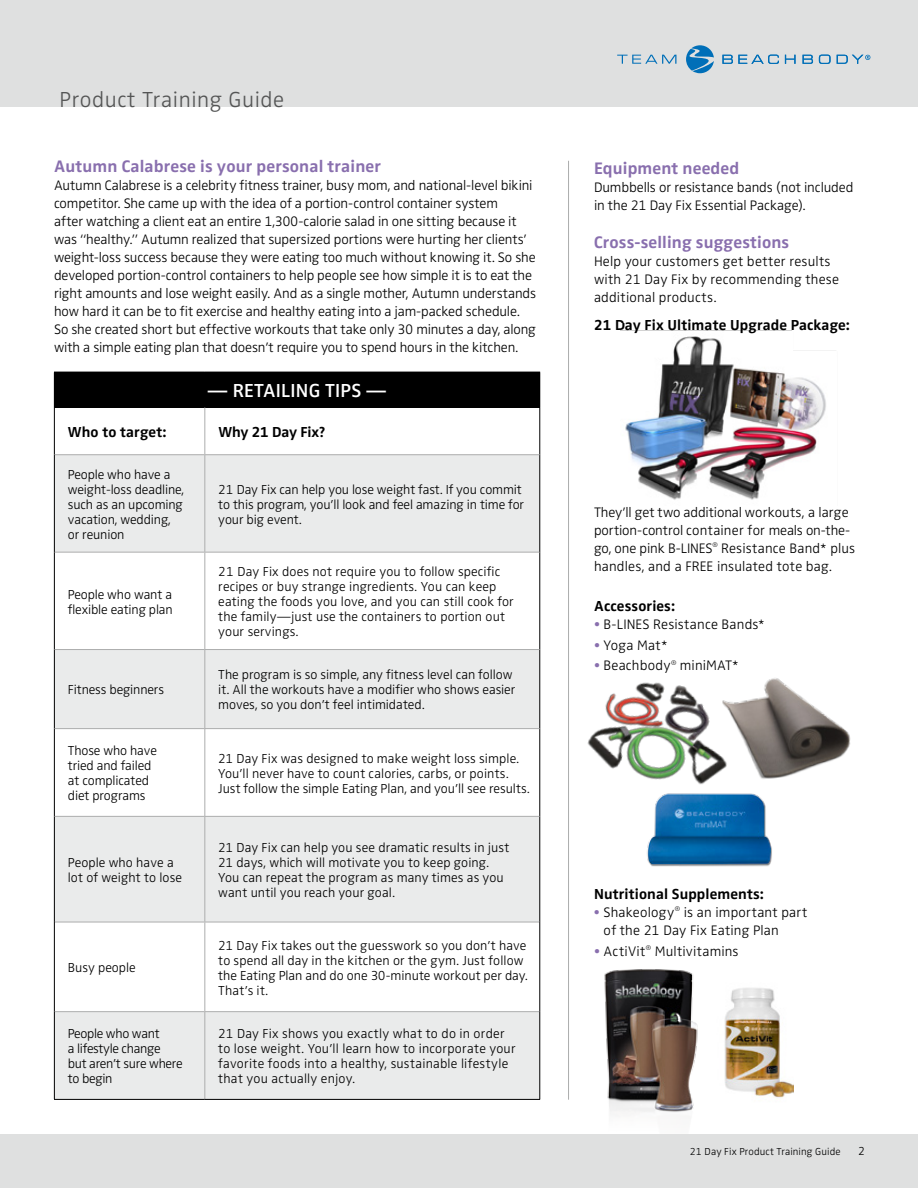
<style>
.page{position:relative;width:918px;height:1188px;background:#fff}
.page>*{position:absolute;margin:0;border:0;box-sizing:border-box;transform-origin:0 0}
.t1{font:300 22.5px "Zwo";letter-spacing:.025em;color:#545555}
.t2{font:600 19.5px "Zwo";letter-spacing:.01em;color:#fff}
.t3{font:700 17.25px "Zwo";letter-spacing:.01em;color:#896fae}
.t4{font:700 15px "Zwo";letter-spacing:.01em;color:#000}
.t5{font:700 15px "Zwo";letter-spacing:-.01em;color:#000}
.t6{font:300 14.25px/18px "Zwo";letter-spacing:-.005em;color:#000}
.t7{font:300 14.25px/18px "Zwo";letter-spacing:.015em;color:#000}
.t8{font:300 13.5px/15px "Zwo";letter-spacing:.005em;color:#000}
.t9{font:300 13.5px/15px "Zwo";letter-spacing:-.025em;color:#000}
.t10{font:300 12px "Zwo";color:#000}
.t11{font:300 10.5px "Zwo";letter-spacing:.01em;color:#000}
.s1{color:#896fae}
</style>
<div class="page">
<hr style="left:568px;top:161px;width:1px;height:939px;background:#acadad">
<div style="left:54px;top:372px;width:486px;height:35px;background:#000"></div>
<svg style="left:55px;top:455px;width:484px;height:644px;fill:#eaebeb"></svg>
<svg style="left:55px;top:923px;width:484px;height:88px"></svg>
<hr style="left:54px;top:407px;width:1px;height:48px;background:#000">
<hr style="left:539px;top:407px;width:1px;height:48px;background:#000">
<hr style="left:54px;top:455px;width:1px;height:97px;background:#000">
<hr style="left:539px;top:455px;width:1px;height:97px;background:#000">
<hr style="left:54px;top:552px;width:1px;height:98px;background:#000">
<hr style="left:539px;top:552px;width:1px;height:98px;background:#000">
<hr style="left:54px;top:650px;width:1px;height:79px;background:#000">
<hr style="left:539px;top:650px;width:1px;height:79px;background:#000">
<hr style="left:54px;top:729px;width:1px;height:87px;background:#000">
<hr style="left:539px;top:729px;width:1px;height:87px;background:#000">
<hr style="left:54px;top:816px;width:1px;height:106px;background:#000">
<hr style="left:539px;top:816px;width:1px;height:106px;background:#000">
<hr style="left:204px;top:407px;width:1px;height:47px;background:#acadad">
<hr style="left:55px;top:454px;width:150px;height:1px;background:#acadad">
<hr style="left:205px;top:454px;width:334px;height:1px;background:#acadad">
<hr style="left:204px;top:455px;width:1px;height:97px;background:#acadad">
<hr style="left:55px;top:552px;width:150px;height:1px;background:#acadad">
<hr style="left:205px;top:552px;width:334px;height:1px;background:#acadad">
<hr style="left:204px;top:553px;width:1px;height:96px;background:#acadad">
<hr style="left:55px;top:649px;width:150px;height:1px;background:#acadad">
<hr style="left:205px;top:649px;width:334px;height:1px;background:#acadad">
<hr style="left:204px;top:650px;width:1px;height:78px;background:#acadad">
<hr style="left:55px;top:728px;width:150px;height:1px;background:#acadad">
<hr style="left:205px;top:728px;width:334px;height:1px;background:#acadad">
<hr style="left:204px;top:729px;width:1px;height:87px;background:#acadad">
<hr style="left:204px;top:817px;width:1px;height:105px;background:#acadad">
<hr style="left:55px;top:816px;width:150px;height:1px;background:#acadad">
<hr style="left:205px;top:816px;width:334px;height:1px;background:#acadad">
<hr style="left:55px;top:922px;width:150px;height:1px;background:#acadad">
<hr style="left:205px;top:922px;width:334px;height:1px;background:#acadad">
<hr style="left:204px;top:922px;width:1px;height:89px;background:#acadad">
<hr style="left:55px;top:1011px;width:150px;height:1px;background:#acadad">
<hr style="left:205px;top:1011px;width:334px;height:1px;background:#acadad">
<hr style="left:204px;top:1012px;width:1px;height:87px;background:#acadad">
<hr style="left:54px;top:922px;width:1px;height:90px;background:#000">
<hr style="left:539px;top:922px;width:1px;height:90px;background:#000">
<hr style="left:54px;top:1012px;width:1px;height:87px;background:#000">
<hr style="left:539px;top:1012px;width:1px;height:87px;background:#000">
<hr style="left:54px;top:1099px;width:151px;height:1px;background:#000">
<hr style="left:205px;top:1099px;width:335px;height:1px;background:#000">
<img style="left:604px;top:969px;width:94px;height:145px">
<img style="left:725px;top:988px;width:69px;height:110px">
<img style="left:747px;top:678px;width:104px;height:101px">
<img style="left:647px;top:793px;width:125px;height:74px">
<img style="left:587px;top:682px;width:160px;height:117px">
<img style="left:620px;top:330px;width:216px;height:170px">
<div style="left:0;top:1134px;width:918px;height:54px;background:#dfe0e0"></div>
<div style="left:0;top:0;width:918px;height:107px;background:#dfe0e0"></div>
<svg style="left:617px;top:55px;width:59px;height:9px"></svg>
<svg style="left:722px;top:55px;width:57px;height:9px"></svg>
<svg style="left:785px;top:55px;width:11px;height:9px"></svg>
<svg style="left:803px;top:55px;width:10px;height:9px"></svg>
<svg style="left:819px;top:55px;width:12px;height:9px"></svg>
<svg style="left:686px;top:45px;width:28px;height:28px"></svg>
<svg style="left:837px;top:55px;width:33px;height:9px"></svg>
<h1 class="t1" style="left:59px;top:87px;width:226px">Product Training Guide</h1>
<p class="t3" style="left:54px;top:156px;width:328px">Autumn Calabrese is your personal trainer</p>
<p class="t6" style="left:54px;top:176px;width:484px">Autumn Calabrese is a celebrity fitness trainer, busy mom, and national-level bikini competitor. She came up with the idea of a portion-control container system<br>after watching a client eat an entire 1,300-calorie salad in one sitting because it was “healthy.” Autumn realized that supersized portions were hurting her clients’ weight-loss success because they were eating too much without knowing it. So she developed portion-control containers to help people see how simple it is to eat the right amounts and lose weight easily. And as a single mother, Autumn understands how hard it can be to fit exercise and healthy eating into a jam-packed schedule.<br>So she created short but effective workouts that take only 30 minutes a day, along with a simple eating plan that doesn’t require you to spend hours in the kitchen.</p>
<h2 class="t2" style="left:208px;top:380px;width:180px">— RETAILING TIPS —</h2>
<p class="t4" style="left:68px;top:423px;width:100px">Who to target:</p>
<p class="t5" style="left:218px;top:423px;width:109px">Why 21 Day Fix?</p>
<p class="t8" style="left:68px;top:467px;width:118px">People who have a weight-loss deadline, such as an upcoming vacation, wedding, or reunion</p>
<p class="t8" style="left:218px;top:482px;width:307px">21 Day Fix can help you lose weight fast. If you commit to this program, you’ll look and feel amazing in time for your big event.</p>
<p class="t8" style="left:68px;top:586px;width:106px">People who want a flexible eating plan</p>
<p class="t8" style="left:68px;top:682px;width:98px">Fitness beginners</p>
<p class="t8" style="left:218px;top:564px;width:297px">21 Day Fix does not require you to follow specific recipes or buy strange ingredients. You can keep eating the foods you love, and you can still cook for the family—just use the containers to portion out your servings.</p>
<p class="t8" style="left:218px;top:667px;width:299px">The program is so simple, any fitness level can follow it. All the workouts have a modifier who shows easier moves, so you don’t feel intimidated.</p>
<p class="t8" style="left:68px;top:743px;width:91px">Those who have tried and failed at complicated diet programs</p>
<p class="t8" style="left:218px;top:751px;width:313px">21 Day Fix was designed to make weight loss simple.<br>You’ll never have to count calories, carbs, or points.<br>Just follow the simple Eating Plan, and you’ll see results.</p>
<p class="t8" style="left:68px;top:855px;width:116px">People who have a lot of weight to lose</p>
<p class="t8" style="left:68px;top:960px;width:69px">Busy people</p>
<p class="t8" style="left:218px;top:840px;width:293px">21 Day Fix can help you see dramatic results in just 21 days, which will motivate you to keep going.<br>You can repeat the program as many times as you want until you reach your goal.</p>
<p class="t8" style="left:218px;top:937px;width:311px">21 Day Fix takes out the guesswork so you don’t have to spend all day in the kitchen or the gym. Just follow the Eating Plan and do one 30-minute workout per day.<br>That’s it.</p>
<p class="t9" style="left:68px;top:1026px;width:116px">People who want<br>a lifestyle change but aren’t sure where to begin</p>
<p class="t8" style="left:218px;top:1026px;width:299px">21 Day Fix shows you exactly what to do in order to lose weight. You’ll learn how to incorporate your favorite foods into a healthy, sustainable lifestyle that you actually enjoy.</p>
<p class="t3" style="left:594px;top:158px;width:147px">Equipment needed</p>
<p class="t6" style="left:594px;top:178px;width:261px">Dumbbells or resistance bands (not included in the 21 Day Fix Essential Package).</p>
<p class="t3" style="left:594px;top:232px;width:197px">Cross-selling suggestions</p>
<p class="t7" style="left:594px;top:252px;width:247px">Help your customers get better results with 21 Day Fix by recommending these additional products.</p>
<p class="t4" style="left:594px;top:317px;width:257px">21 Day Fix Ultimate Upgrade Package:</p>
<p class="t6" style="left:594px;top:503px;width:263px">They’ll get two additional workouts, a large portion-control container for meals on-the&shy;go, one pink B-LINES<sup>®</sup> Resistance Band* plus handles, and a FREE insulated tote bag.</p>
<p class="t4" style="left:594px;top:597px;width:82px">Accessories:</p>
<p class="t6" style="left:594px;top:615px;width:172px"><span class="s1">•</span> B-LINES Resistance Bands*</p>
<p class="t6" style="left:594px;top:636px;width:75px"><span class="s1">•</span> Yoga Mat*</p>
<p class="t6" style="left:594px;top:657px;width:146px"><span class="s1">•</span> Beachbody<sup>®</sup> miniMAT*</p>
<p class="t4" style="left:594px;top:885px;width:171px">Nutritional Supplements:</p>
<p class="t6" style="left:604px;top:903px;width:205px;text-indent:-10px"><span class="s1">•</span> Shakeology<sup>®</sup> is an important part of the 21 Day Fix Eating Plan</p>
<p class="t7" style="left:594px;top:942px;width:146px"><span class="s1">•</span> ActiVit<sup>®</sup> Multivitamins</p>
<p class="t11" style="left:690px;top:1146px;width:152px">21 Day Fix Product Training Guide</p>
<p class="t10" style="left:858px;top:1144px;width:8px">2</p>
</div>
